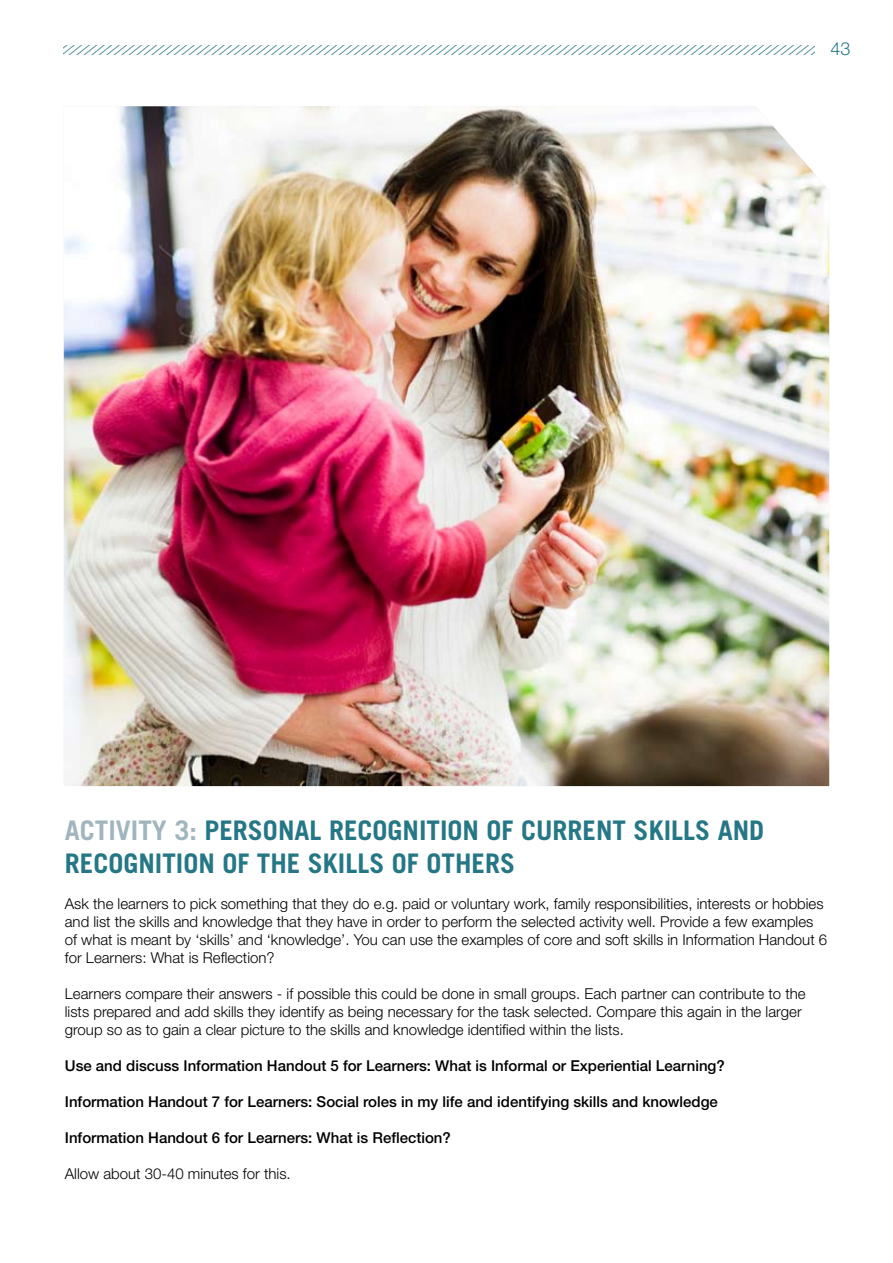
<style>
.page{position:relative;width:893px;height:1263px;background:#fff}
.page>*{position:absolute;margin:0;border:0;box-sizing:border-box;transform-origin:0 0}
.t1{font:700 27px/32.4px "Trade Gothic LT Std";color:#257786}
.t2{font:italic 300 22.5px "Helvetica Neue LT Std";color:#257786}
.t3{font:300 15px/18px "Helvetica Neue LT Std";color:#000}
.t4{font:500 15px "Helvetica Neue LT Std";color:#000}
.s1{font-style:normal;font-size:18px}
.s2{color:#a0b5be}
</style>
<div class="page">
<img style="left:64px;top:106px;width:765px;height:680px">
<h2 class="t2" style="left:-3px;top:37px;width:855px">///////////////////////////////////////////////////////////////////////////////////////////////////////////////<span class="s1">4 3</span></h2>
<h1 class="t1" style="left:65px;top:814px;width:701px"><span class="s2">ACTIVITY 3:</span> PERSONAL RECOGNITION OF CURRENT SKILLS AND<br>RECOGNITION OF THE SKILLS OF OTHERS</h1>
<p class="t3" style="left:65px;top:894px;width:764px">Ask the learners to pick something that they do e.g. paid or voluntary work, family responsibilities, interests or hobbies and list the skills and knowledge that they have in order to perform the selected activity well. Provide a few examples of what is meant by ‘skills’ and ‘knowledge’. You can use the examples of core and soft skills in Information Handout 6 for Learners: What is Reflection?</p>
<p class="t3" style="left:65px;top:984px;width:742px">Learners compare their answers - if possible this could be done in small groups. Each partner can contribute to the lists prepared and add skills they identify as being necessary for the task selected. Compare this again in the larger group so as to gain a clear picture to the skills and knowledge identified within the lists.</p>
<p class="t4" style="left:65px;top:1056px;width:661px">Use and discuss Information Handout 5 for Learners: What is Informal or Experiential Learning?</p>
<p class="t4" style="left:65px;top:1092px;width:655px">Information Handout 7 for Learners: Social roles in my life and identifying skills and knowledge</p>
<p class="t4" style="left:65px;top:1128px;width:387px">Information Handout 6 for Learners: What is Reflection?</p>
<p class="t3" style="left:65px;top:1164px;width:227px">Allow about 30-40 minutes for this.</p>
</div>
